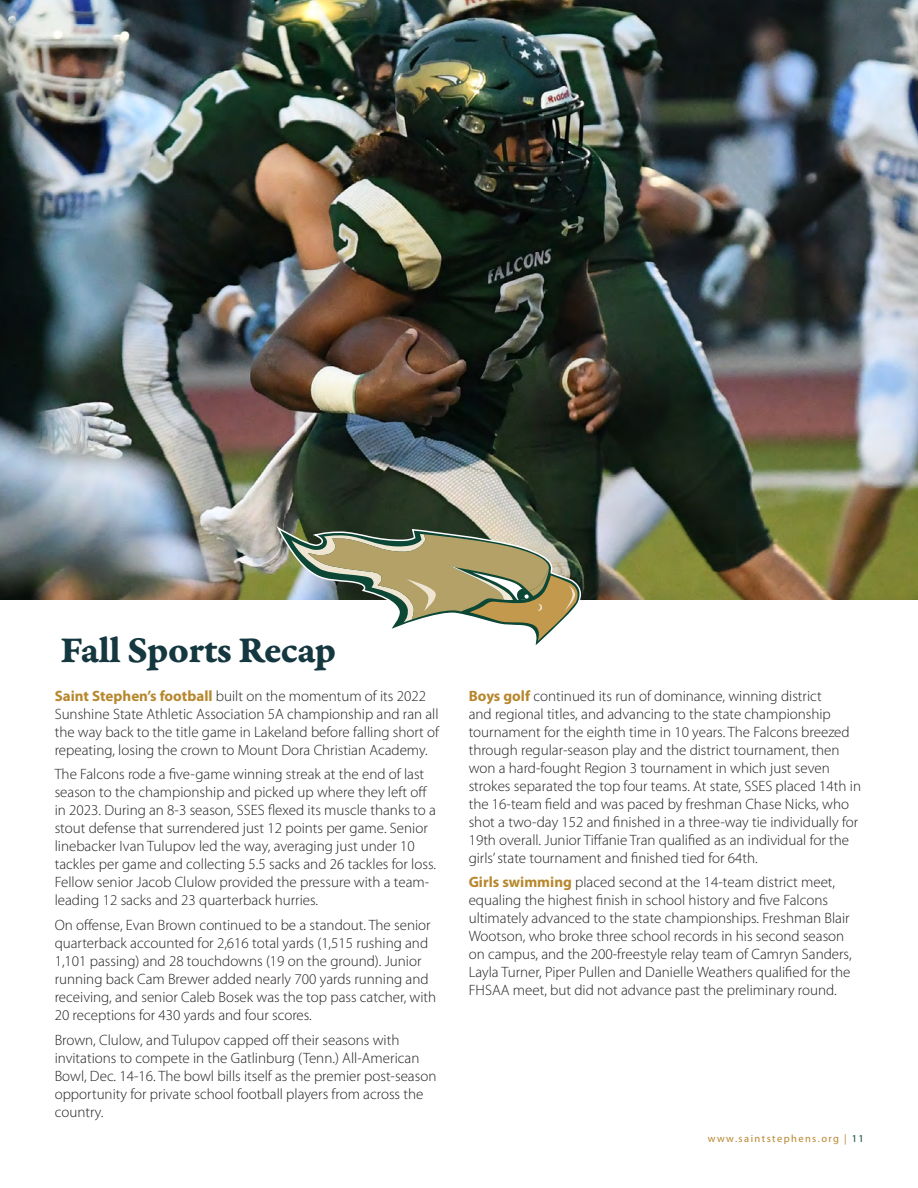
<style>
.page{position:relative;width:918px;height:1188px;background:#fff}
.page>*{position:absolute;margin:0;border:0;box-sizing:border-box;transform-origin:0 0}
.t1{font:39px "Garamond Premr Pro Bd Capt";letter-spacing:-.025em;color:#15373f}
.t2{font:300 15px/18px "Myriad Pro";color:#231f20}
.t3{font:10.5px "Myriad Pro";letter-spacing:.135em;color:#b7872d}
.s1{font-weight:700;color:#b7872d}
.s2{color:#0f4733}
</style>
<div class="page">
<img style="left:0;top:0;width:918px;height:599px">
<svg style="left:277px;top:528px;width:309px;height:117px"></svg>
<p class="t1" style="left:60px;top:626px;width:278px">Fall Sports Recap</p>
<p class="t2" style="left:55px;top:687px;width:386px"><span class="s1">Saint Stephen’s football</span> built on the momentum of its 2022<br>Sunshine State Athletic Association 5A championship and ran all the way back to the title game in Lakeland before falling short of repeating, losing the crown to Mount Dora Christian Academy.</p>
<p class="t2" style="left:55px;top:766px;width:383px">The Falcons rode a five-game winning streak at the end of last season to the championship and picked up where they left off in 2023. During an 8-3 season, SSES flexed its muscle thanks to a stout defense that surrendered just 12 points per game. Senior linebacker Ivan Tulupov led the way, averaging just under 10 tackles per game and collecting 5.5 sacks and 26 tackles for loss.<br>Fellow senior Jacob Clulow provided the pressure with a team&shy;leading 12 sacks and 23 quarterback hurries.</p>
<p class="t2" style="left:55px;top:916px;width:383px">On offense, Evan Brown continued to be a standout. The senior quarterback accounted for 2,616 total yards (1,515 rushing and 1,101 passing) and 28 touchdowns (19 on the ground). Junior running back Cam Brewer added nearly 700 yards running and receiving, and senior Caleb Bosek was the top pass catcher, with 20 receptions for 430 yards and four scores.</p>
<p class="t2" style="left:55px;top:1031px;width:383px">Brown, Clulow, and Tulupov capped off their seasons with invitations to compete in the Gatlinburg (Tenn.) All-American Bowl, Dec. 14-16. The bowl bills itself as the premier post-season opportunity for private school football players from across the country.</p>
<p class="t2" style="left:469px;top:687px;width:394px"><span class="s1">Boys golf</span> continued its run of dominance, winning district<br>and regional titles, and advancing to the state championship tournament for the eighth time in 10 years. The Falcons breezed through regular-season play and the district tournament, then won a hard-fought Region 3 tournament in which just seven strokes separated the top four teams. At state, SSES placed 14th in the 16-team field and was paced by freshman Chase Nicks, who shot a two-day 152 and finished in a three-way tie individually for 19th overall. Junior Tiffanie Tran qualified as an individual for the girls’ state tournament and finished tied for 64th.</p>
<p class="t2" style="left:469px;top:874px;width:384px"><span class="s1">Girls swimming</span> placed second at the 14-team district meet, equaling the highest finish in school history and five Falcons ultimately advanced to the state championships. Freshman Blair Wootson, who broke three school records in his second season on campus, and the 200-freestyle relay team of Camryn Sanders, Layla Turner, Piper Pullen and Danielle Weathers qualified for the FHSAA meet, but did not advance past the preliminary round.</p>
<p class="t3" style="left:708px;top:1133px;width:158px">www.saintstephens.org | <span class="s2">11</span></p>
</div>
